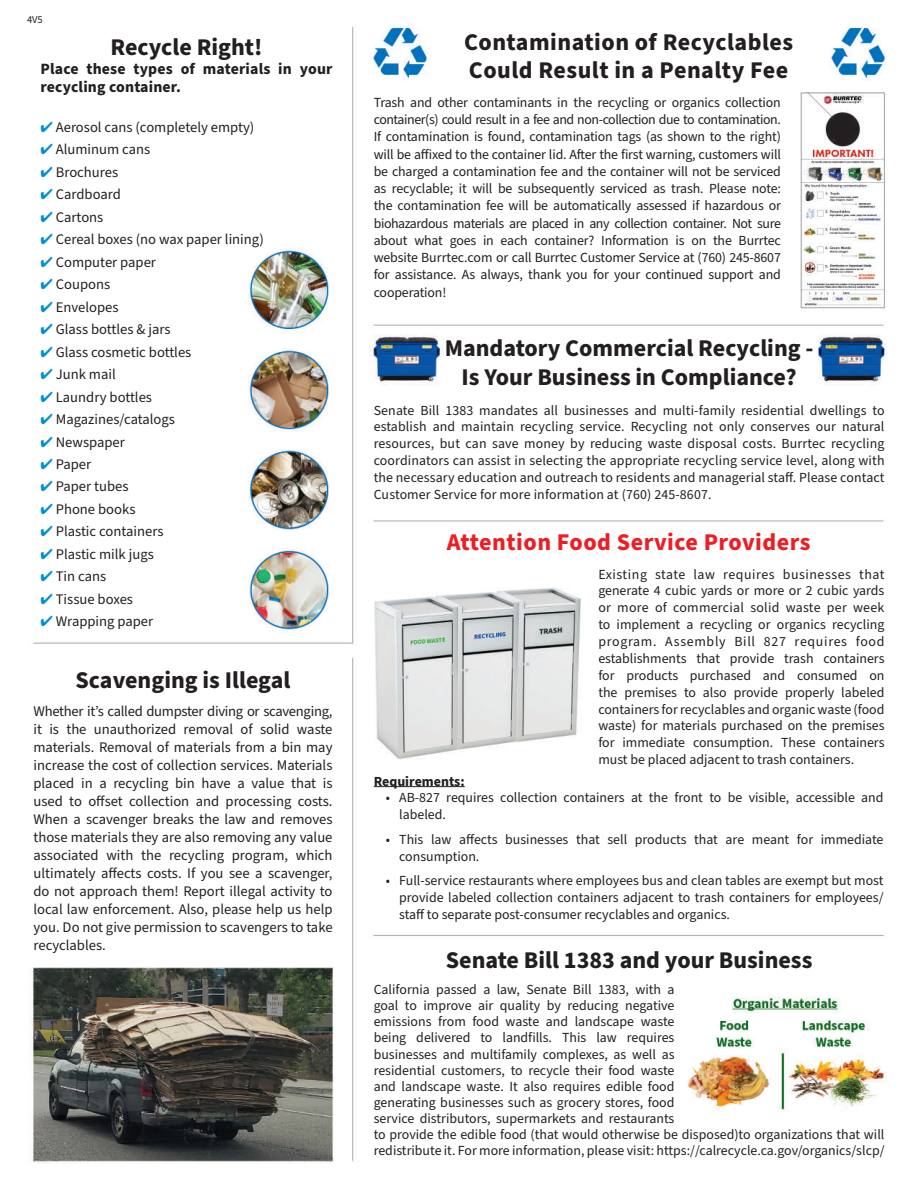
<style>
.page{position:relative;width:918px;height:1188px;background:#fff}
.page>*{position:absolute;margin:0;border:0;box-sizing:border-box;transform-origin:0 0}
.t1{font:700 24px/28.8px "Source Sans Pro";color:#231f20;text-align:center}
.t2{font:700 24px/28.8px "Source Sans Pro";letter-spacing:.02em;color:#231f20}
.t3{font:700 24px "Source Sans Pro";letter-spacing:.02em;color:#ee1d23}
.t4{font:700 15.75px/18.9px "Source Sans Pro";letter-spacing:.01em;color:#231f20}
.t5{font:14.7px/18px "Source Sans Pro";color:#231f20;text-align:justify}
.t6{font:13.8px/16.8px "Source Sans Pro";color:#231f20;text-align:justify}
.t7{font:700 13.8px "Source Sans Pro";color:#231f20}
.t8{font:10.5px "Source Sans Pro";color:#231f20}
.s1{color:#008fd5}
</style>
<div class="page">
<img style="left:30px;top:23px;width:857px;height:1140px">
<hr style="left:374px;top:786px;width:91px;height:1px;background:#231f20">
<p class="t8" style="left:27px;top:13px;width:17px">4V5</p>
<h1 class="t1" style="left:110px;top:33px;width:154px">Recycle Right!</h1>
<p class="t4" style="left:40px;top:59px;width:294px">Place these types of materials in your recycling container.</p>
<p class="t5" style="left:40px;top:118px;width:215px"><span class="s1">✔</span> Aerosol cans (completely empty)</p>
<p class="t5" style="left:40px;top:141px;width:111px"><span class="s1">✔</span> Aluminum cans</p>
<p class="t5" style="left:40px;top:163px;width:79px"><span class="s1">✔</span> Brochures</p>
<p class="t5" style="left:40px;top:186px;width:82px"><span class="s1">✔</span> Cardboard</p>
<p class="t5" style="left:40px;top:208px;width:64px"><span class="s1">✔</span> Cartons</p>
<p class="t5" style="left:40px;top:231px;width:225px"><span class="s1">✔</span> Cereal boxes (no wax paper lining)</p>
<p class="t5" style="left:40px;top:253px;width:117px"><span class="s1">✔</span> Computer paper</p>
<p class="t5" style="left:40px;top:276px;width:71px"><span class="s1">✔</span> Coupons</p>
<p class="t5" style="left:40px;top:298px;width:80px"><span class="s1">✔</span> Envelopes</p>
<p class="t5" style="left:40px;top:321px;width:132px"><span class="s1">✔</span> Glass bottles &amp; jars</p>
<p class="t5" style="left:40px;top:343px;width:152px"><span class="s1">✔</span> Glass cosmetic bottles</p>
<p class="t5" style="left:40px;top:366px;width:77px"><span class="s1">✔</span> Junk mail</p>
<p class="t5" style="left:40px;top:388px;width:113px"><span class="s1">✔</span> Laundry bottles</p>
<p class="t5" style="left:40px;top:411px;width:136px"><span class="s1">✔</span> Magazines/catalogs</p>
<p class="t5" style="left:40px;top:433px;width:86px"><span class="s1">✔</span> Newspaper</p>
<p class="t5" style="left:40px;top:456px;width:52px"><span class="s1">✔</span> Paper</p>
<p class="t5" style="left:40px;top:478px;width:90px"><span class="s1">✔</span> Paper tubes</p>
<p class="t5" style="left:40px;top:501px;width:96px"><span class="s1">✔</span> Phone books</p>
<p class="t5" style="left:40px;top:523px;width:125px"><span class="s1">✔</span> Plastic containers</p>
<p class="t5" style="left:40px;top:546px;width:115px"><span class="s1">✔</span> Plastic milk jugs</p>
<p class="t5" style="left:40px;top:568px;width:67px"><span class="s1">✔</span> Tin cans</p>
<p class="t5" style="left:40px;top:591px;width:94px"><span class="s1">✔</span> Tissue boxes</p>
<p class="t5" style="left:40px;top:613px;width:114px"><span class="s1">✔</span> Wrapping paper</p>
<h1 class="t1" style="left:76px;top:667px;width:216px">Scavenging is Illegal</h1>
<p class="t5" style="left:33px;top:702px;width:301px">Whether it’s called dumpster diving or scavenging, it is the unauthorized removal of solid waste materials. Removal of materials from a bin may increase the cost of collection services. Materials placed in a recycling bin have a value that is used to offset collection and processing costs.<br>When a scavenger breaks the law and removes those materials they are also removing any value associated with the recycling program, which ultimately affects costs. If you see a scavenger, do not approach them! Report illegal activity to local law enforcement. Also, please help us help you. Do not give permission to scavengers to take recyclables.</p>
<h1 class="t2" style="left:464px;top:28px;width:331px">Contamination of Recyclables<br>Could Result in a Penalty Fee</h1>
<p class="t6" style="left:374px;top:94px;width:409px;line-height:17.2px">Trash and other contaminants in the recycling or organics collection container(s) could result in a fee and non-collection due to contamination.<br>If contamination is found, contamination tags (as shown to the right) will be affixed to the container lid. After the first warning, customers will be charged a contamination fee and the container will not be serviced as recyclable; it will be subsequently serviced as trash. Please note: the contamination fee will be automatically assessed if hazardous or biohazardous materials are placed in any collection container. Not sure about what goes in each container? Information is on the Burrtec website Burrtec.com or call Burrtec Customer Service at (760) 245-8607 for assistance. As always, thank you for your continued support and cooperation!</p>
<h1 class="t1" style="left:445px;top:335px;width:370px">Mandatory Commercial Recycling -<br>Is Your Business in Compliance?</h1>
<p class="t6" style="left:374px;top:402px;width:512px">Senate Bill 1383 mandates all businesses and multi-family residential dwellings to establish and maintain recycling service. Recycling not only conserves our natural resources, but can save money by reducing waste disposal costs. Burrtec recycling coordinators can assist in selecting the appropriate recycling service level, along with the necessary education and outreach to residents and managerial staff. Please contact Customer Service for more information at (760) 245-8607.</p>
<h1 class="t3" style="left:447px;top:526px;width:365px">Attention Food Service Providers</h1>
<p class="t6" style="left:598px;top:566px;width:288px">Existing state law requires businesses that generate 4 cubic yards or more or 2 cubic yards or more of commercial solid waste per week to implement a recycling or organics recycling program. Assembly Bill 827 requires food establishments that provide trash containers for products purchased and consumed on the premises to also provide properly labeled containers for recyclables and organic waste (food waste) for materials purchased on the premises for immediate consumption. These containers must be placed adjacent to trash containers.</p>
<p class="t7" style="left:374px;top:772px;width:92px">Requirements:</p>
<p class="t6" style="left:399px;top:790px;width:486px;text-indent:-14px">• AB-827 requires collection containers at the front to be visible, accessible and labeled.</p>
<p class="t6" style="left:399px;top:831px;width:486px;text-indent:-14px">• This law affects businesses that sell products that are meant for immediate consumption.</p>
<p class="t6" style="left:399px;top:872px;width:486px;text-indent:-14px">• Full-service restaurants where employees bus and clean tables are exempt but most provide labeled collection containers adjacent to trash containers for employees/ staff to separate post-consumer recyclables and organics.</p>
<h1 class="t1" style="left:446px;top:946px;width:368px">Senate Bill 1383 and your Business</h1>
<p class="t6" style="left:374px;top:982px;width:302px;line-height:16px">California passed a law, Senate Bill 1383, with a goal to improve air quality by reducing negative emissions from food waste and landscape waste being delivered to landfills. This law requires businesses and multifamily complexes, as well as residential customers, to recycle their food waste and landscape waste. It also requires edible food generating businesses such as grocery stores, food service distributors, supermarkets and restaurants</p>
<p class="t6" style="left:374px;top:1127px;width:512px;line-height:16px">to provide the edible food (that would otherwise be disposed)to organizations that will redistribute it. For more information, please visit: https://calrecycle.ca.gov/organics/slcp/</p>
</div>
